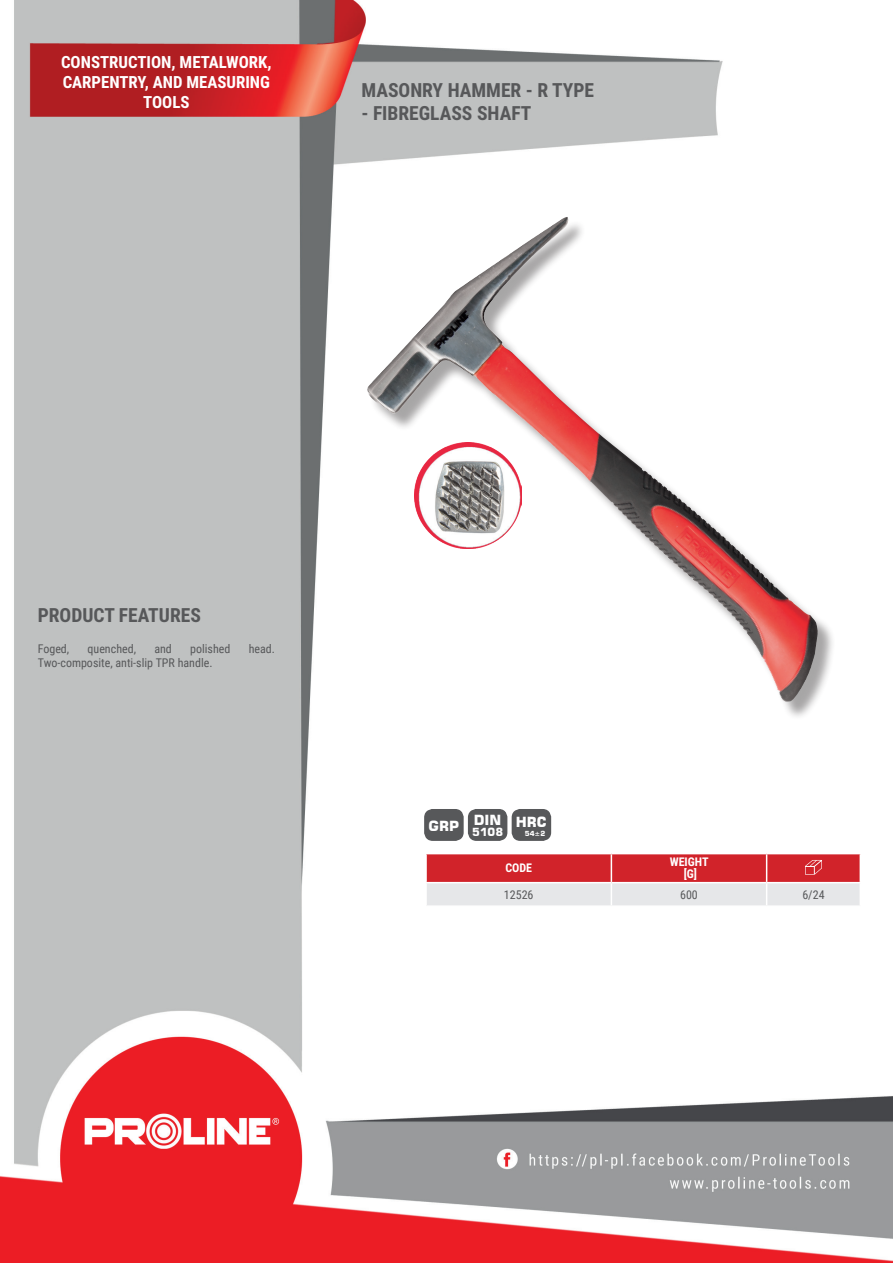
<style>
.page{position:relative;width:893px;height:1263px;background:#fff}
.page>*{position:absolute;margin:0;border:0;box-sizing:border-box;transform-origin:0 0}
.t1{font:700 19.5px "Roboto Condensed";color:#57585a}
.t2{font:700 16.8px/20.1px "Roboto Condensed";color:#fff;text-align:center}
.t3{font:700 13.95px "Square 721 BT";color:#fff}
.t4{font:12px "Roboto Condensed";color:#57585a}
.t5{font:700 12px/12px "Roboto Condensed";color:#fff;text-align:center}
.t6{font:700 11.1px "Square 721 BT";color:#fff}
.t7{font:700 6.9px "Square 721 BT";color:#fff}
</style>
<div class="page">
<img style="left:0;top:0;width:893px;height:1263px">
<div style="left:370px;top:220px;width:466px;height:500px;background:#231f20;opacity:.4"></div>
<img style="left:365px;top:219px;width:453px;height:484px">
<hr style="left:425px;top:854px;width:2px;height:28px;background:#fff">
<hr style="left:425px;top:883px;width:2px;height:22px;background:#fff">
<hr style="left:425px;top:853px;width:186px;height:1px;background:#fff">
<hr style="left:425px;top:882px;width:186px;height:1px;background:#fff">
<hr style="left:425px;top:905px;width:186px;height:2px;background:#fff">
<hr style="left:611px;top:905px;width:156px;height:2px;background:#fff">
<hr style="left:767px;top:905px;width:94px;height:2px;background:#fff">
<svg style="left:426px;top:853px;width:435px;height:53px;background:#dd878b"></svg>
<div style="left:425px;top:810px;width:38px;height:30px;background:#57585a;border-radius:8px"></div>
<div style="left:424px;top:809px;width:40px;height:32px;border:1px solid #57585a;border-radius:8px"></div>
<div style="left:469px;top:810px;width:38px;height:30px;background:#57585a;border-radius:8px"></div>
<div style="left:468px;top:809px;width:39px;height:32px;border:1px solid #57585a;border-radius:8px"></div>
<div style="left:512px;top:810px;width:38px;height:30px;background:#57585a;border-radius:8px"></div>
<div style="left:512px;top:809px;width:39px;height:32px;border:1px solid #57585a;border-radius:8px"></div>
<img style="left:415px;top:443px;width:106px;height:106px">
<h2 class="t2" style="left:61px;top:51px;width:212px">CONSTRUCTION, METALWORK,<br>CARPENTRY, AND MEASURING<br>TOOLS</h2>
<h1 class="t1" style="left:361px;top:76px;width:234px">MASONRY HAMMER - R TYPE</h1>
<h1 class="t1" style="left:361px;top:99px;width:171px">- FIBREGLASS SHAFT</h1>
<h1 class="t1" style="left:38px;top:601px;width:165px">PRODUCT FEATURES</h1>
<p class="t4" style="left:38px;top:640px;width:33px">Foged,</p>
<p class="t4" style="left:88px;top:640px;width:50px">quenched,</p>
<p class="t4" style="left:154px;top:640px;width:19px">and</p>
<p class="t4" style="left:190px;top:640px;width:42px">polished</p>
<p class="t4" style="left:249px;top:640px;width:28px">head.</p>
<p class="t4" style="left:38px;top:655px;width:176px">Two-composite, anti-slip TPR handle.</p>
<p class="t3" style="left:429px;top:814px;width:74px">GRP DIN</p>
<p class="t6" style="left:472px;top:826px;width:33px">5108</p>
<p class="t3" style="left:474px;top:814px;width:74px">HRC HRC</p>
<p class="t7" style="left:525px;top:829px;width:22px">54±2</p>
<p class="t5" style="left:505px;top:862px;width:28px">CODE</p>
<p class="t5" style="left:670px;top:856px;width:40px">WEIGHT [G]</p>
<p class="t4" style="left:504px;top:886px;width:31px">12526</p>
<p class="t4" style="left:680px;top:886px;width:19px">600</p>
<p class="t4" style="left:802px;top:886px;width:24px">6/24</p>
</div>
